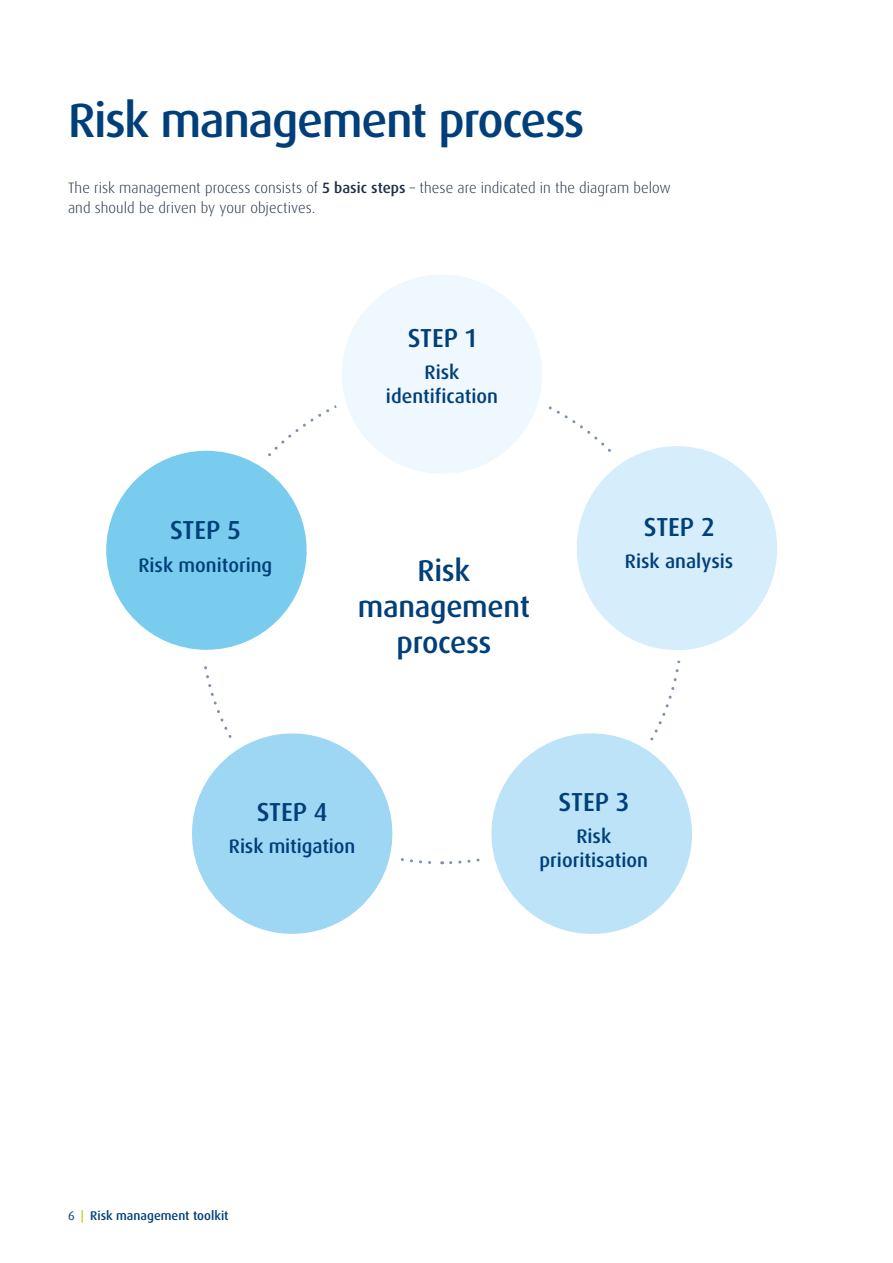
<style>
.page{position:relative;width:893px;height:1263px;background:#fff}
.page>*{position:absolute;margin:0;border:0;box-sizing:border-box;transform-origin:0 0}
.t1{font:500 48px "Dax Pro";letter-spacing:-.03em;color:#003f79}
.t2{font:500 30px/36px "Dax Pro";letter-spacing:-.01em;color:#003f79;text-align:center}
.t3{font:500 26.1px "Dax Pro";color:#003f79}
.t4{font:500 19.5px/23.9px "Dax Pro";color:#003f79;text-align:center}
.t5{font:300 15px/19.5px "Dax Pro";letter-spacing:.005em;color:#202e44}
.t6{font:500 12.6px "Dax Pro";color:#003f79}
.s1{font-weight:500}
.s2{font-weight:400}
.s3{color:#bed000}
</style>
<div class="page">
<div style="left:337px;top:269px;width:210px;height:210px;background:#eff8fe;border-radius:50%"></div>
<div style="left:331px;top:264px;width:222px;height:220px;border:10px solid #fff;border-radius:50%"></div>
<div style="left:571px;top:441px;width:211px;height:214px;background:#d6eefb;border-radius:50%"></div>
<div style="left:566px;top:436px;width:222px;height:225px;border:10px solid #fff;border-radius:50%"></div>
<svg style="left:467px;top:706px;width:225px;height:228px"></svg>
<svg style="left:192px;top:701px;width:230px;height:233px"></svg>
<div style="left:101px;top:445px;width:211px;height:210px;background:#79ccee;border-radius:50%"></div>
<div style="left:96px;top:440px;width:221px;height:220px;border:10px solid #fff;border-radius:50%"></div>
<h1 class="t1" style="left:68px;top:89px;width:518px">Risk management process</h1>
<p class="t5" style="left:68px;top:178px;width:604px">The risk management process consists of <span class="s1">5 basic steps</span> – these are indicated in the diagram below and should be driven by your objectives.</p>
<h3 class="t3" style="left:170px;top:513px;width:72px">STEP 5</h3>
<h3 class="t4" style="left:138px;top:553px;width:136px">Risk monitoring</h3>
<h3 class="t3" style="left:408px;top:321px;width:70px">STEP 1</h3>
<h3 class="t4" style="left:386px;top:360px;width:114px">Risk identification</h3>
<h2 class="t2" style="left:358px;top:552px;width:174px">Risk management process</h2>
<h3 class="t3" style="left:644px;top:510px;width:72px">STEP 2</h3>
<h3 class="t4" style="left:625px;top:550px;width:110px">Risk analysis</h3>
<h3 class="t3" style="left:257px;top:795px;width:72px">STEP 4</h3>
<h3 class="t4" style="left:229px;top:835px;width:128px">Risk mitigation</h3>
<h3 class="t3" style="left:559px;top:785px;width:72px">STEP 3</h3>
<h3 class="t4" style="left:540px;top:824px;width:110px">Risk prioritisation</h3>
<p class="t6" style="left:68px;top:1208px;width:162px"><span class="s2">6</span> <span class="s3">|</span> Risk management toolkit</p>
</div>
